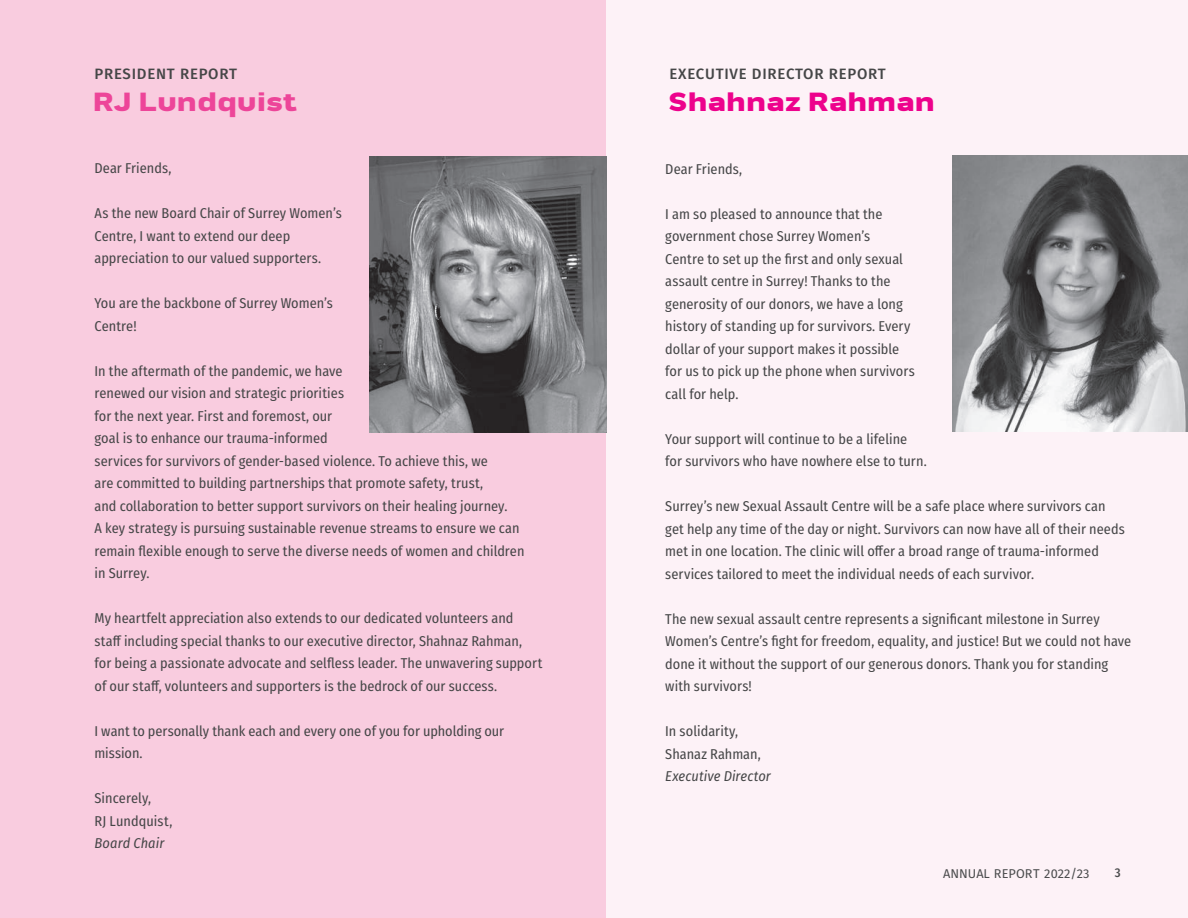
<style>
.page{position:relative;width:1188px;height:918px;background:#fff}
.page>*{position:absolute;margin:0;border:0;box-sizing:border-box;transform-origin:0 0}
.t1{font:900 27px "Pill Gothic 900 mg";letter-spacing:.02em;color:#ed028c}
.t2{font:900 27px "Pill Gothic 900 mg";letter-spacing:.02em;color:#ed4599}
.t3{font:500 15px "Fira Sans";letter-spacing:.05em;color:#454647}
.t4{font:14.25px/22.5px "Fira Sans Condensed";color:#454647}
.t5{font:italic 14.25px "Fira Sans Condensed";letter-spacing:.005em;color:#454647}
.t6{font:12.75px "Fira Sans";letter-spacing:.005em;color:#4b4c4d}
.t7{font:500 12.75px "Fira Sans Condensed";color:#4b4c4d}
</style>
<div class="page">
<div style="left:0;top:0;width:608px;height:918px;background:#f9ccdf"></div>
<div style="left:607px;top:0;width:581px;height:918px;background:#fdf2f7"></div>
<img style="left:953px;top:156px;width:235px;height:275px">
<img style="left:369px;top:156px;width:238px;height:277px">
<p class="t3" style="left:94px;top:61px;width:144px">PRESIDENT REPORT</p>
<p class="t3" style="left:670px;top:61px;width:218px">EXECUTIVE DIRECTOR REPORT</p>
<h1 class="t2" style="left:93px;top:85px;width:206px">RJ Lundquist</h1>
<h1 class="t1" style="left:668px;top:85px;width:268px">Shahnaz Rahman</h1>
<p class="t4" style="left:94px;top:157px;width:78px">Dear Friends,</p>
<p class="t4" style="left:94px;top:202px;width:249px">As the new Board Chair of Surrey Women’s<br>Centre, I want to extend our deep appreciation to our valued supporters.</p>
<p class="t4" style="left:94px;top:292px;width:240px">You are the backbone of Surrey Women’s<br>Centre!</p>
<p class="t4" style="left:94px;top:359px;width:432px">In the aftermath of the pandemic, we have<br>renewed our vision and strategic priorities<br>for the next year. First and foremost, our<br>goal is to enhance our trauma-informed<br>services for survivors of gender-based violence. To achieve this, we<br>are committed to building partnerships that promote safety, trust,<br>and collaboration to better support survivors on their healing journey.<br>A key strategy is pursuing sustainable revenue streams to ensure we can remain flexible enough to serve the diverse needs of women and children in Surrey.</p>
<p class="t4" style="left:94px;top:607px;width:449px">My heartfelt appreciation also extends to our dedicated volunteers and staff including special thanks to our executive director, Shahnaz Rahman, for being a passionate advocate and selfless leader. The unwavering support of our staff, volunteers and supporters is the bedrock of our success.</p>
<p class="t4" style="left:94px;top:719px;width:411px">I want to personally thank each and every one of you for upholding our mission.</p>
<p class="t4" style="left:94px;top:787px;width:79px">Sincerely,<br>RJ Lundquist,</p>
<p class="t5" style="left:94px;top:833px;width:71px">Board Chair</p>
<p class="t4" style="left:665px;top:157px;width:78px">Dear Friends,</p>
<p class="t4" style="left:665px;top:202px;width:251px">I am so pleased to announce that the government chose Surrey Women’s<br>Centre to set up the first and only sexual assault centre in Surrey! Thanks to the generosity of our donors, we have a long history of standing up for survivors. Every dollar of your support makes it possible for us to pick up the phone when survivors call for help.</p>
<p class="t4" style="left:665px;top:427px;width:263px">Your support will continue to be a lifeline for survivors who have nowhere else to turn.</p>
<p class="t4" style="left:665px;top:495px;width:461px">Surrey’s new Sexual Assault Centre will be a safe place where survivors can get help any time of the day or night. Survivors can now have all of their needs met in one location. The clinic will offer a broad range of trauma-informed services tailored to meet the individual needs of each survivor.</p>
<p class="t4" style="left:665px;top:607px;width:467px">The new sexual assault centre represents a significant milestone in Surrey Women’s Centre’s fight for freedom, equality, and justice! But we could not have done it without the support of our generous donors. Thank you for standing with survivors!</p>
<p class="t4" style="left:665px;top:720px;width:97px">In solidarity,<br>Shanaz Rahman,</p>
<p class="t5" style="left:665px;top:766px;width:107px">Executive Director</p>
<p class="t6" style="left:943px;top:864px;width:148px">ANNUAL REPORT 2022/23</p>
<p class="t7" style="left:1115px;top:862px;width:7px">3</p>
</div>
